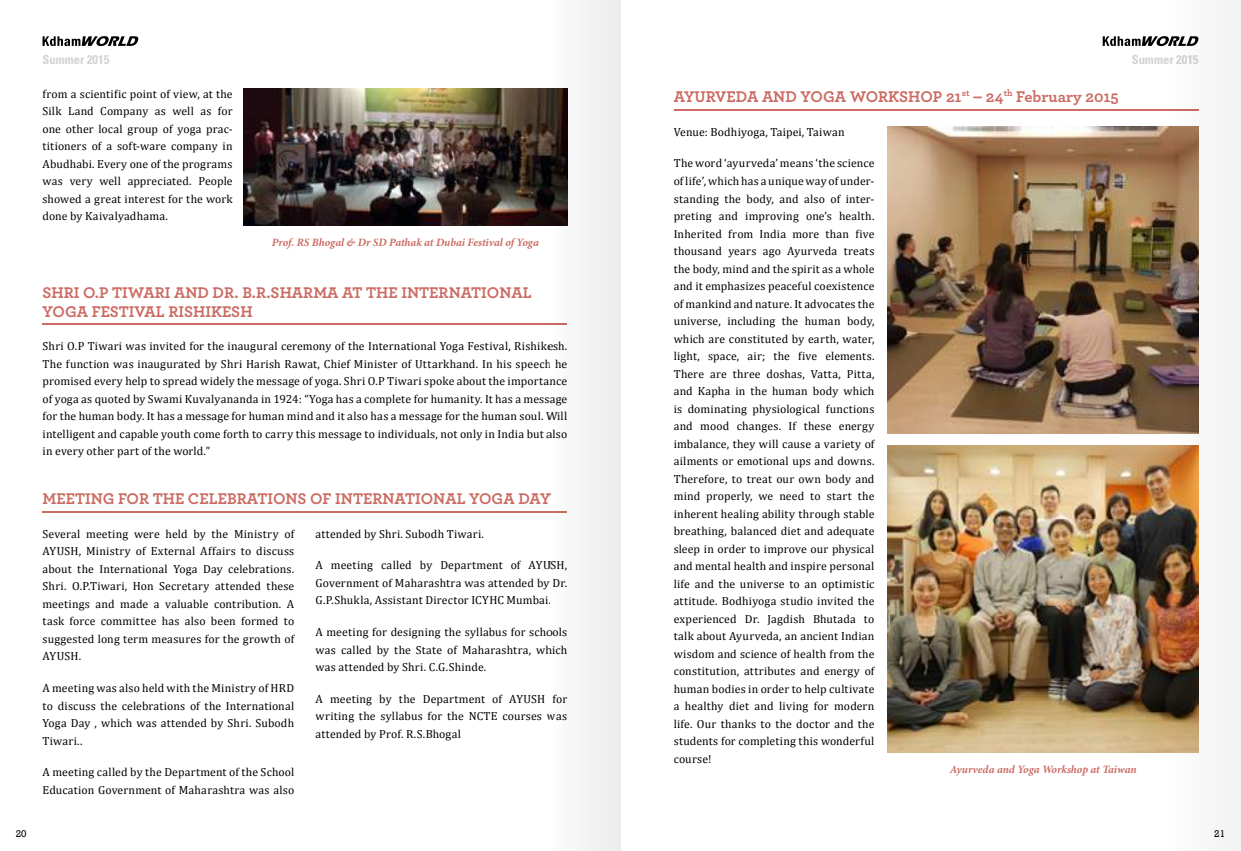
<style>
.page{position:relative;width:1241px;height:851px;background:#fff}
.page>*{position:absolute;margin:0;border:0;box-sizing:border-box;transform-origin:0 0}
.t1{font:700 16.25px/18.8px "Archer";color:#cb6b63}
.t2{font:700 condensed 12.5px "Univers LT Std";color:#d1d3d4}
.t3{font:11.75px/17.5px "Cambria";letter-spacing:.015em;color:#000;text-align:justify}
.t4{font:italic 700 11.25px "Minion Pro";letter-spacing:-.005em;color:#cb6b63}
.t5{font:10px "Rockwell";color:#000}
</style>
<div class="page">
<svg style="left:42px;top:36px;width:96px;height:10px"></svg>
<svg style="left:1102px;top:36px;width:67px;height:10px"></svg>
<img style="left:243px;top:89px;width:306px;height:136px">
<hr style="left:42px;top:323px;width:525px;height:1px;background:#cb6b63">
<hr style="left:42px;top:511px;width:525px;height:1px;background:#cb6b63">
<hr style="left:673px;top:109px;width:525px;height:1px;background:#cb6b63">
<img style="left:887px;top:127px;width:282px;height:306px">
<img style="left:887px;top:445px;width:282px;height:307px">
<div style="left:549px;top:0;width:71px;height:850px;background:#f3f3f4"></div>
<img style="left:1169px;top:0;width:71px;height:850px">
<p class="t2" style="left:43px;top:52px;width:68px">Summer 2015</p>
<p class="t2" style="left:1131px;top:52px;width:68px">Summer 2015</p>
<p class="t3" style="left:43px;top:85px;width:192px">from a scientific point of view, at the Silk Land Company as well as for one other local group of yoga prac&shy;titioners of a soft-ware company in Abudhabi. Every one of the programs was very well appreciated. People showed a great interest for the work done by Kaivalyadhama.</p>
<p class="t4" style="left:272px;top:234px;width:268px">Prof. RS Bhogal &amp; Dr SD Pathak at Dubai Festival of Yoga</p>
<h1 class="t1" style="left:43px;top:282px;width:490px">SHRI O.P TIWARI AND DR. B.R.SHARMA AT THE INTERNATIONAL<br>YOGA FESTIVAL RISHIKESH</h1>
<p class="t3" style="left:43px;top:337px;width:526px">Shri O.P Tiwari was invited for the inaugural ceremony of the International Yoga Festival, Rishikesh.<br>The function was inaugurated by Shri Harish Rawat, Chief Minister of Uttarkhand. In his speech he promised every help to spread widely the message of yoga. Shri O.P Tiwari spoke about the importance of yoga as quoted by Swami Kuvalyananda in 1924: “Yoga has a complete for humanity. It has a message for the human body. It has a message for human mind and it also has a message for the human soul. Will intelligent and capable youth come forth to carry this message to individuals, not only in India but also in every other part of the world.”</p>
<h1 class="t1" style="left:43px;top:488px;width:509px">MEETING FOR THE CELEBRATIONS OF INTERNATIONAL YOGA DAY</h1>
<p class="t3" style="left:43px;top:525px;width:253px">Several meeting were held by the Ministry of AYUSH, Ministry of External Affairs to discuss about the International Yoga Day celebrations.<br>Shri. O.P.Tiwari, Hon Secretary attended these meetings and made a valuable contribution. A task force committee has also been formed to suggested long term measures for the growth of AYUSH.</p>
<p class="t3" style="left:43px;top:679px;width:253px">A meeting was also held with the Ministry of HRD to discuss the celebrations of the International Yoga Day , which was attended by Shri. Subodh Tiwari..</p>
<p class="t3" style="left:43px;top:763px;width:253px">A meeting called by the Department of the School<br>Education Government of Maharashtra was also</p>
<p class="t3" style="left:315px;top:525px;width:170px">attended by Shri. Subodh Tiwari.</p>
<p class="t3" style="left:315px;top:556px;width:253px">A meeting called by Department of AYUSH, Government of Maharashtra was attended by Dr.<br>G.P.Shukla, Assistant Director ICYHC Mumbai.</p>
<p class="t3" style="left:315px;top:623px;width:253px">A meeting for designing the syllabus for schools was called by the State of Maharashtra, which was attended by Shri. C.G.Shinde.</p>
<p class="t3" style="left:315px;top:690px;width:253px">A meeting by the Department of AYUSH for writing the syllabus for the NCTE courses was attended by Prof. R.S.Bhogal</p>
<h1 class="t1" style="left:673px;top:86px;width:446px">AYURVEDA AND YOGA WORKSHOP 21<sup>st</sup> – 24<sup>th</sup> February 2015</h1>
<p class="t3" style="left:673px;top:123px;width:172px">Venue: Bodhiyoga, Taipei, Taiwan</p>
<p class="t3" style="left:673px;top:155px;width:202px">The word ‘ayurveda’ means ‘the science of life’, which has a unique way of under&shy;standing the body, and also of inter&shy;preting and improving one’s health.<br>Inherited from India more than five thousand years ago Ayurveda treats the body, mind and the spirit as a whole and it emphasizes peaceful coexistence of mankind and nature. It advocates the universe, including the human body, which are constituted by earth, water, light, space, air; the five elements.<br>There are three doshas, Vatta, Pitta, and Kapha in the human body which is dominating physiological functions and mood changes. If these energy imbalance, they will cause a variety of ailments or emotional ups and downs.<br>Therefore, to treat our own body and mind properly, we need to start the inherent healing ability through stable breathing, balanced diet and adequate sleep in order to improve our physical and mental health and inspire personal life and the universe to an optimistic attitude. Bodhiyoga studio invited the experienced Dr. Jagdish Bhutada to talk about Ayurveda, an ancient Indian wisdom and science of health from the constitution, attributes and energy of human bodies in order to help cultivate a healthy diet and living for modern life. Our thanks to the doctor and the students for completing this wonderful course!</p>
<p class="t4" style="left:949px;top:761px;width:188px">Ayurveda and Yoga Workshop at Taiwan</p>
<p class="t5" style="left:16px;top:827px;width:12px">20</p>
<p class="t5" style="left:1213px;top:827px;width:12px">21</p>
</div>
